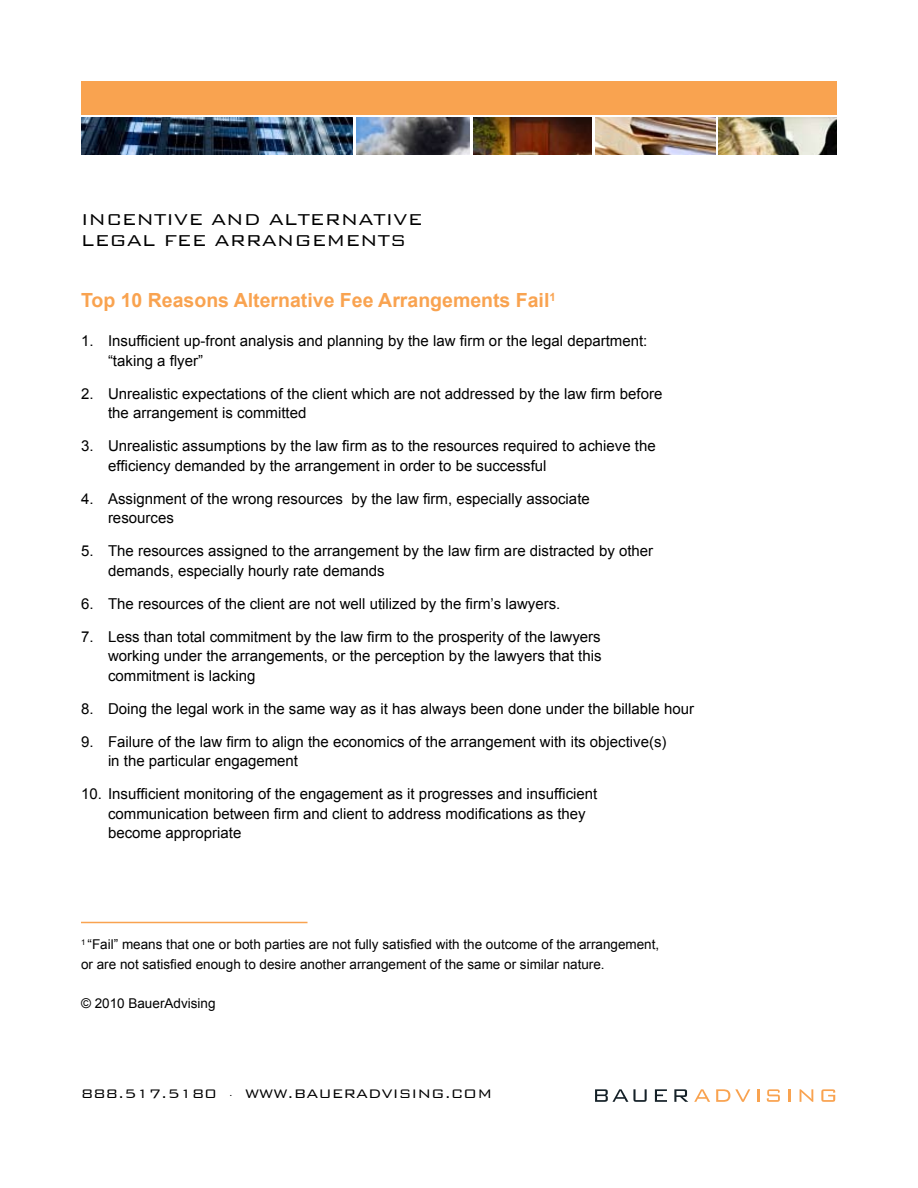
<style>
.page{position:relative;width:918px;height:1188px;background:#fff}
.page>*{position:absolute;margin:0;border:0;box-sizing:border-box;transform-origin:0 0}
.t1{font:300 21px "Bank Gothic";color:#000}
.t2{font:700 19.5px "Arial";color:#f9a350}
.t3{font:300 16.5px "Bank Gothic";color:#000}
.t4{font:15px/19.5px "Arial";color:#000}
.t5{font:13.5px/19.5px "Arial";color:#000}
.s1{font-size:9.6px}
</style>
<div class="page">
<svg style="left:595px;top:1089px;width:52px;height:13px"></svg>
<svg style="left:655px;top:1089px;width:12px;height:13px"></svg>
<svg style="left:674px;top:1089px;width:14px;height:13px"></svg>
<svg style="left:694px;top:1089px;width:16px;height:13px"></svg>
<svg style="left:716px;top:1089px;width:34px;height:13px"></svg>
<svg style="left:757px;top:1089px;width:2px;height:13px"></svg>
<svg style="left:767px;top:1089px;width:13px;height:13px"></svg>
<svg style="left:789px;top:1089px;width:2px;height:13px"></svg>
<svg style="left:800px;top:1089px;width:13px;height:13px"></svg>
<svg style="left:821px;top:1089px;width:14px;height:13px"></svg>
<img style="left:81px;top:118px;width:271px;height:36px">
<img style="left:356px;top:118px;width:113px;height:36px">
<img style="left:473px;top:118px;width:119px;height:36px">
<img style="left:596px;top:118px;width:119px;height:36px">
<img style="left:718px;top:118px;width:119px;height:36px">
<div style="left:81px;top:81px;width:756px;height:34px;background:#f9a350"></div>
<hr style="left:81px;top:922px;width:227px;height:1px;background:#f9a350">
<h1 class="t1" style="left:81px;top:208px;width:15px">INCEN</h1>
<h1 class="t1" style="left:154px;top:208px;width:25px">TIVE</h1>
<h1 class="t1" style="left:211px;top:208px;width:17px">AND</h1>
<h1 class="t1" style="left:269px;top:208px;width:58px">ALTERNA</h1>
<h1 class="t1" style="left:374px;top:208px;width:25px">TIVE</h1>
<h1 class="t1" style="left:81px;top:229px;width:30px">LEGA</h1>
<h1 class="t1" style="left:142px;top:229px;width:90px">L FEE ARRANGEMEN</h1>
<h1 class="t1" style="left:378px;top:229px;width:25px">TS</h1>
<h2 class="t2" style="left:81px;top:289px;width:476px">Top 10 Reasons Alternative Fee Arrangements Fail<sup>1</sup></h2>
<p class="t4" style="left:108px;top:331px;width:541px">Insufficient up-front analysis and planning by the law firm or the legal department: “taking a flyer”</p>
<p class="t4" style="left:108px;top:383px;width:556px">Unrealistic expectations of the client which are not addressed by the law firm before the arrangement is committed</p>
<p class="t4" style="left:108px;top:436px;width:549px">Unrealistic assumptions by the law firm as to the resources required to achieve the efficiency demanded by the arrangement in order to be successful</p>
<p class="t4" style="left:108px;top:488px;width:483px">Assignment of the wrong resources by the law firm, especially associate resources</p>
<p class="t4" style="left:108px;top:541px;width:547px">The resources assigned to the arrangement by the law firm are distracted by other demands, especially hourly rate demands</p>
<p class="t4" style="left:108px;top:593px;width:454px">The resources of the client are not well utilized by the firm’s lawyers.</p>
<p class="t4" style="left:108px;top:626px;width:495px;text-align:justify">Less than total commitment by the law firm to the prosperity of the lawyers working under the arrangements, or the perception by the lawyers that this commitment is lacking</p>
<p class="t4" style="left:108px;top:698px;width:588px">Doing the legal work in the same way as it has always been done under the billable hour</p>
<p class="t4" style="left:108px;top:731px;width:560px">Failure of the law firm to align the economics of the arrangement with its objective(s) in the particular engagement</p>
<p class="t4" style="left:108px;top:784px;width:491px;text-indent:-27px">10. Insufficient monitoring of the engagement as it progresses and insufficient communication between firm and client to address modifications as they become appropriate</p>
<p class="t4" style="left:81px;top:331px;width:14px">1.</p>
<p class="t4" style="left:81px;top:383px;width:14px">2.</p>
<p class="t4" style="left:81px;top:436px;width:14px">3.</p>
<p class="t4" style="left:81px;top:488px;width:14px">4.</p>
<p class="t4" style="left:81px;top:541px;width:14px">5.</p>
<p class="t4" style="left:81px;top:593px;width:14px">6.</p>
<p class="t4" style="left:81px;top:626px;width:14px">7.</p>
<p class="t4" style="left:81px;top:698px;width:14px">8.</p>
<p class="t4" style="left:81px;top:731px;width:14px">9.</p>
<p class="t5" style="left:81px;top:935px;width:580px"><sup>1</sup> “Fail” means that one or both parties are not fully satisfied with the outcome of the arrangement, or are not satisfied enough to desire another arrangement of the same or similar nature.</p>
<p class="t5" style="left:81px;top:993px;width:136px">© 2010 BauerAdvising</p>
<p class="t3" style="left:81px;top:1085px;width:413px">888.517.5180 <span class="s1">.</span> www.baueradvising.com</p>
</div>
